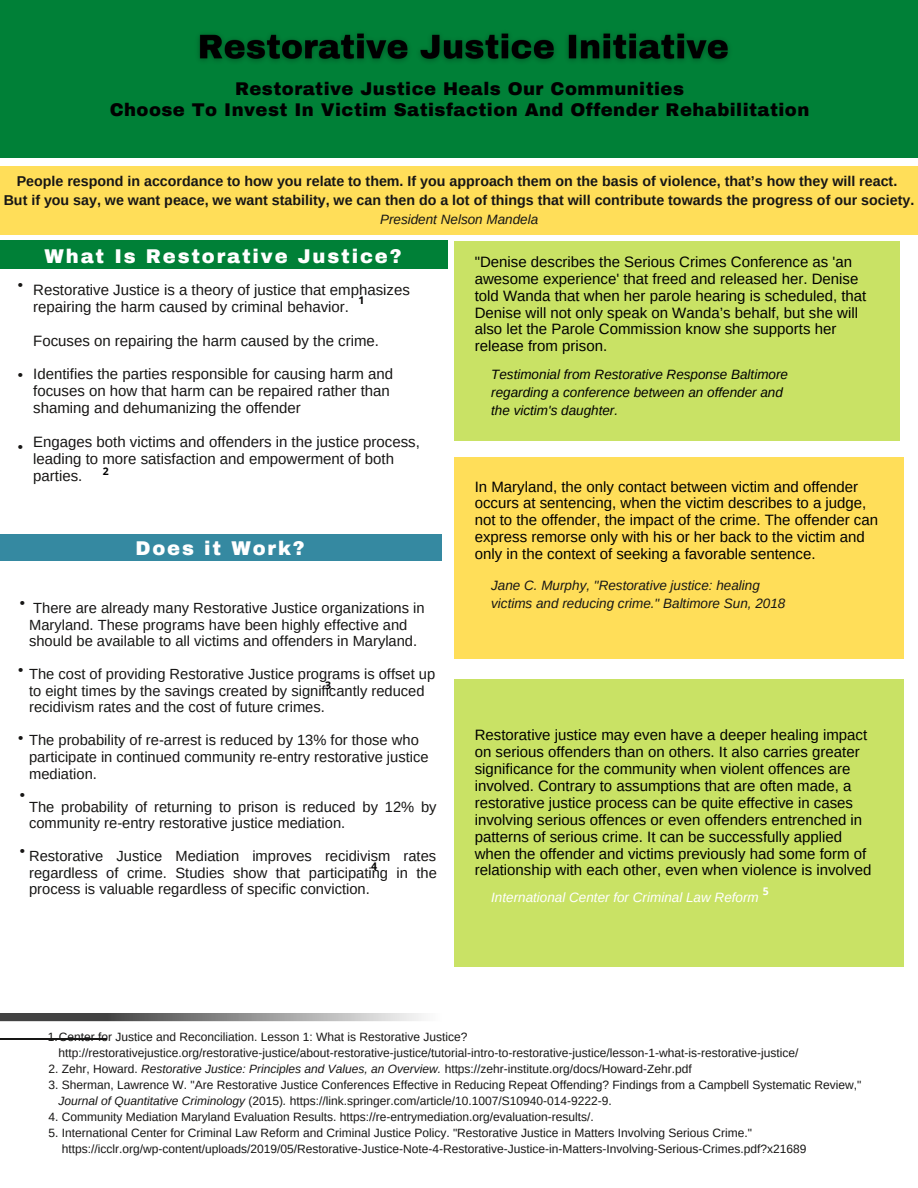
<style>
.page{position:relative;width:918px;height:1188px;background:#fff}
.page>*{position:absolute;margin:0;border:0;box-sizing:border-box;transform-origin:0 0}
.t1{font:900 19.5px "Archivo";letter-spacing:.095em;color:#fff}
.t2{font:900 18px/21.3px "Archivo";letter-spacing:.025em;color:#000;text-align:center}
.t3{font:15px/16.8px "Arimo";color:#000}
.t4{font:15px/16.8px "Arimo";color:#171615}
.t5{font:14.7px/16.5px "Arimo";color:#171615}
.t6{font:700 14.25px/19.2px "Arimo";color:#171615;text-align:center}
.t7{font:italic 13.5px/18px "Arimo";color:#171615}
.t8{font:italic 13.5px/18px "Arimo";color:#000}
.t9{font:italic 13.5px "Arimo";color:#fff}
.t10{font:12px/16px "Arimo";color:#171615}
.t11{font:700 10.5px "Open Sans";color:#000}
.t12{font:700 10.5px "Open Sans";color:#fff}
.s1{font-style:italic}
</style>
<div class="page">
<hr style="left:0;top:1038px;width:107px;height:1px;background:#171615">
<div style="left:0;top:534px;width:442px;height:27px;background:#3589a1"></div>
<img style="left:0;top:1014px;width:422px;height:8px">
<div style="left:0;top:0;width:918px;height:158px;background:#008037"></div>
<div style="left:0;top:241px;width:448px;height:28px;background:#008037"></div>
<div style="left:0;top:167px;width:918px;height:68px;background:#ffde59"></div>
<div style="left:454px;top:241px;width:445px;height:200px;background:#c9e265"></div>
<div style="left:454px;top:457px;width:450px;height:202px;background:#ffde59"></div>
<div style="left:454px;top:679px;width:450px;height:288px;background:#c9e265"></div>
<img style="left:198px;top:33px;width:531px;height:29px">
<p class="t2" style="left:110px;top:78px;width:701px">Restorative Justice Heals Our Communities<br>Choose To Invest In Victim Satisfaction And Offender Rehabilitation</p>
<p class="t6" style="left:4px;top:172px;width:912px">People respond in accordance to how you relate to them. If you approach them on the basis of violence, that’s how they will react.<br>But if you say, we want peace, we want stability, we can then do a lot of things that will contribute towards the progress of our society.</p>
<p class="t4" style="left:18px;top:277px;width:7px">•</p>
<p class="t4" style="left:18px;top:367px;width:7px">•</p>
<p class="t4" style="left:18px;top:439px;width:7px">•</p>
<p class="t7" style="left:380px;top:210px;width:160px">President Nelson Mandela</p>
<h1 class="t1" style="left:45px;top:246px;width:359px">What Is Restorative Justice?</h1>
<p class="t4" style="left:33px;top:281px;width:378px">Restorative Justice is a theory of justice that emphasizes repairing the harm caused by criminal behavior.</p>
<p class="t4" style="left:33px;top:332px;width:347px">Focuses on repairing the harm caused by the crime.</p>
<p class="t4" style="left:33px;top:366px;width:362px">Identifies the parties responsible for causing harm and focuses on how that harm can be repaired rather than shaming and dehumanizing the offender</p>
<p class="t4" style="left:33px;top:433px;width:388px">Engages both victims and offenders in the justice process, leading to more satisfaction and empowerment of both parties.</p>
<p class="t11" style="left:358px;top:293px;width:7px">1</p>
<p class="t11" style="left:103px;top:463px;width:7px">2</p>
<h1 class="t1" style="left:135px;top:538px;width:171px">Does it Work?</h1>
<p class="t3" style="left:475px;top:253px;width:393px">"Denise describes the Serious Crimes Conference as 'an awesome experience' that freed and released her. Denise told Wanda that when her parole hearing is scheduled, that Denise will not only speak on Wanda’s behalf, but she will also let the Parole Commission know she supports her release from prison.</p>
<p class="t8" style="left:491px;top:366px;width:298px">Testimonial from Restorative Response Baltimore regarding a conference between an offender and the victim's daughter.</p>
<p class="t3" style="left:475px;top:478px;width:405px">In Maryland, the only contact between victim and offender occurs at sentencing, when the victim describes to a judge, not to the offender, the impact of the crime. The offender can express remorse only with his or her back to the victim and only in the context of seeking a favorable sentence.</p>
<p class="t4" style="left:20px;top:595px;width:7px">•</p>
<p class="t5" style="left:29px;top:600px;width:397px">There are already many Restorative Justice organizations in<br>Maryland. These programs have been highly effective and should be available to all victims and offenders in Maryland.</p>
<p class="t5" style="left:29px;top:666px;width:408px">The cost of providing Restorative Justice programs is offset up to eight times by the savings created by significantly reduced recidivism rates and the cost of future crimes.</p>
<p class="t5" style="left:29px;top:732px;width:401px">The probability of re-arrest is reduced by 13% for those who participate in continued community re-entry restorative justice mediation.</p>
<p class="t5" style="left:29px;top:798px;width:409px">The probability of returning to prison is reduced by 12% by community re-entry restorative justice mediation.</p>
<p class="t5" style="left:29px;top:848px;width:409px;text-align:justify">Restorative Justice Mediation improves recidivism rates regardless of crime. Studies show that participating in the process is valuable regardless of specific conviction.</p>
<p class="t4" style="left:18px;top:661px;width:7px">•</p>
<p class="t11" style="left:325px;top:677px;width:7px">3</p>
<p class="t4" style="left:18px;top:730px;width:7px">•</p>
<p class="t4" style="left:20px;top:786px;width:7px">•</p>
<p class="t4" style="left:20px;top:842px;width:7px">•</p>
<p class="t11" style="left:371px;top:859px;width:7px">4</p>
<p class="t7" style="left:491px;top:576px;width:296px">Jane C. Murphy, "Restorative justice: healing victims and reducing crime." Baltimore Sun, 2018</p>
<p class="t3" style="left:475px;top:727px;width:398px">Restorative justice may even have a deeper healing impact on serious offenders than on others. It also carries greater significance for the community when violent offences are involved. Contrary to assumptions that are often made, a restorative justice process can be quite effective in cases involving serious offences or even offenders entrenched in patterns of serious crime. It can be successfully applied when the offender and victims previously had some form of relationship with each other, even when violence is involved</p>
<p class="t9" style="left:491px;top:890px;width:269px">International Center for Criminal Law Reform</p>
<p class="t12" style="left:763px;top:884px;width:7px">5</p>
<p class="t10" style="left:59px;top:1029px;width:741px;text-indent:-11px">1.Center for Justice and Reconciliation. Lesson 1: What is Restorative Justice? http://restorativejustice.org/restorative-justice/about-restorative-justice/tutorial-intro-to-restorative-justice/lesson-1-what-is-restorative-justice/</p>
<p class="t10" style="left:49px;top:1061px;width:645px">2. Zehr, Howard. <span class="s1">Restorative Justice: Principles and Values, an Overview.</span> https://zehr-institute.org/docs/Howard-Zehr.pdf</p>
<p class="t10" style="left:59px;top:1077px;width:804px;text-indent:-10px">3. Sherman, Lawrence W. "Are Restorative Justice Conferences Effective in Reducing Repeat Offending? Findings from a Campbell Systematic Review,"<br><span class="s1">Journal of Quantitative Criminology</span> (2015)<span class="s1">.</span> https://link.springer.com/article/10.1007/S10940-014-9222-9.</p>
<p class="t10" style="left:49px;top:1109px;width:547px">4. Community Mediation Maryland Evaluation Results. https://re-entrymediation.org/evaluation-results/.</p>
<p class="t10" style="left:62px;top:1125px;width:746px;text-indent:-13px">5. International Center for Criminal Law Reform and Criminal Justice Policy. "Restorative Justice in Matters Involving Serious Crime." https://icclr.org/wp-content/uploads/2019/05/Restorative-Justice-Note-4-Restorative-Justice-in-Matters-Involving-Serious-Crimes.pdf?x21689</p>
</div>
